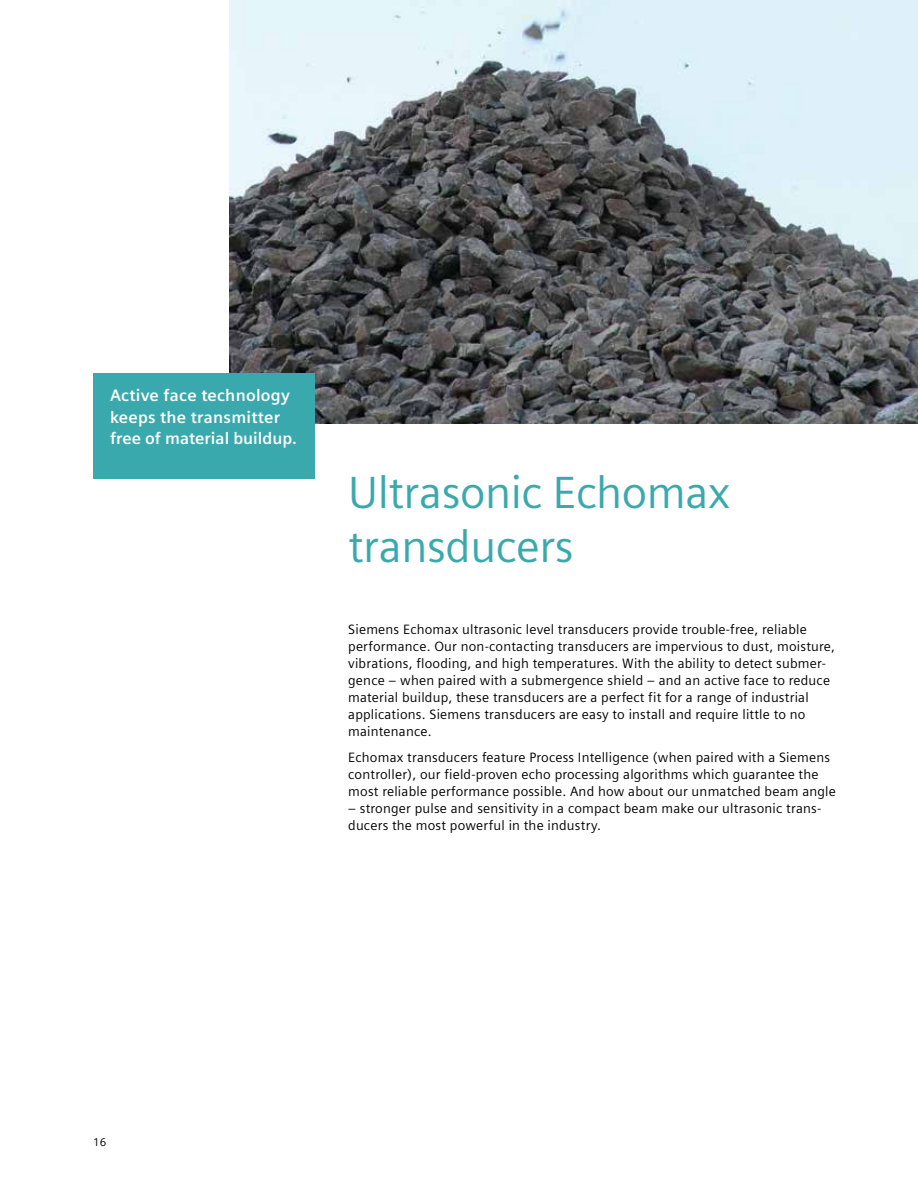
<style>
.page{position:relative;width:918px;height:1188px;background:#fff}
.page>*{position:absolute;margin:0;border:0;box-sizing:border-box;transform-origin:0 0}
.t1{font:45px/54px "Siemens Sans Global";letter-spacing:-.01em;color:#3aa9ae}
.t2{font:700 16.5px/21.5px "Siemens Sans Global";letter-spacing:.015em;color:#fff}
.t3{font:13.5px/17px "Siemens Sans Global";letter-spacing:.015em;color:#000}
.t4{font:11.25px "Siemens Sans Global";color:#000}
</style>
<div class="page">
<img style="left:229px;top:0;width:689px;height:424px">
<div style="left:93px;top:373px;width:221px;height:105px;background:#3aa9ae"></div>
<p class="t2" style="left:110px;top:385px;width:188px">Active face technology keeps the transmitter free of material buildup.</p>
<h1 class="t1" style="left:348px;top:467px;width:383px">Ultrasonic Echomax transducers</h1>
<p class="t3" style="left:348px;top:622px;width:488px">Siemens Echomax ultrasonic level transducers provide trouble-free, reliable performance. Our non-contacting transducers are impervious to dust, moisture, vibrations, flooding, and high temperatures. With the ability to detect submer&shy;gence – when paired with a submergence shield – and an active face to reduce material buildup, these transducers are a perfect fit for a range of industrial applications. Siemens transducers are easy to install and require little to no maintenance.</p>
<p class="t3" style="left:348px;top:749px;width:489px">Echomax transducers feature Process Intelligence (when paired with a Siemens controller), our field-proven echo processing algorithms which guarantee the most reliable performance possible. And how about our unmatched beam angle</p>
<p class="t3" style="left:348px;top:800px;width:475px">– stronger pulse and sensitivity in a compact beam make our ultrasonic trans&shy;ducers the most powerful in the industry.</p>
<p class="t4" style="left:93px;top:1134px;width:15px">16</p>
</div>
